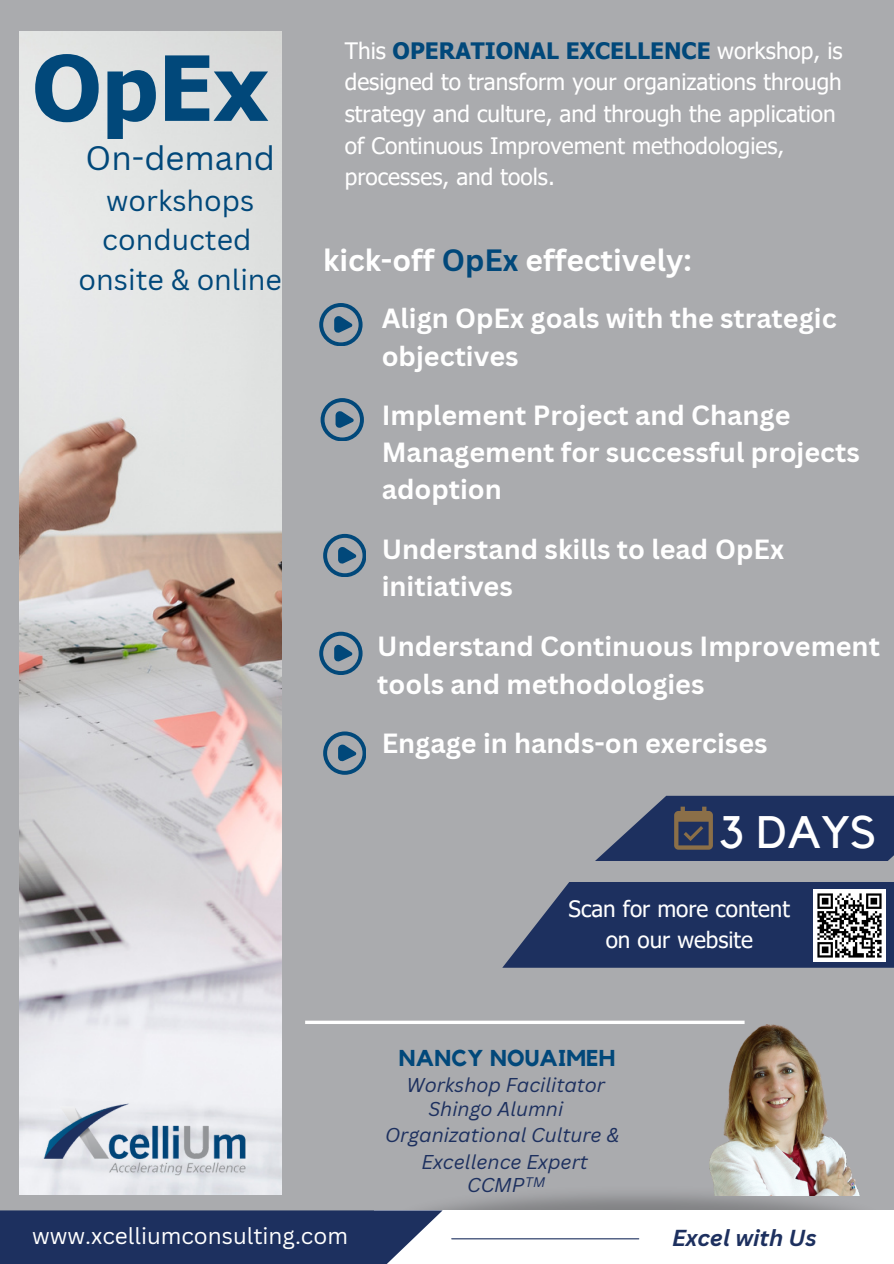
<style>
.page{position:relative;width:894px;height:1264px;background:#fff}
.page>*{position:absolute;margin:0;border:0;box-sizing:border-box;transform-origin:0 0}
.t1{font:700 90px "Tahoma";color:#01487a}
.t2{font:45.3px "Kollektif";color:#fff}
.t3{font:33px "Canva Sans";color:#01487a}
.t4{font:700 30px "Canva Sans";color:#fff}
.t5{font:28.5px "Canva Sans";color:#01487a}
.t6{font:700 27px/37.2px "Canva Sans";color:#fff}
.t7{font:700 22.95px "Kollektif";letter-spacing:.01em;color:#01487a}
.t8{font:22.65px/31.5px "Tahoma";color:#fff}
.t9{font:22.5px/31.5px "Tahoma";color:#fff;text-align:center}
.t10{font:22.5px "Canva Sans";color:#fff}
.t11{font:italic 700 22.5px "Canva Sans";color:#1d305f}
.t12{font:italic 19.5px "Canva Sans";color:#1d305f}
.t13{font:italic 13.5px "Canva Sans";color:#1d305f}
.s1{font-weight:700;color:#01487a}
.s2{color:#01487a}
</style>
<div class="page">
<div style="left:0;top:0;width:893px;height:1263px;background:#aaabae"></div>
<img style="left:19px;top:32px;width:262px;height:1162px">
<svg style="left:305px;top:1020px;width:439px;height:4px;background:#f0f0f1"></svg>
<img style="left:431px;top:1194px;width:429px;height:16px">
<div style="left:374px;top:1210px;width:519px;height:53px;background:#fff"></div>
<img style="left:709px;top:1024px;width:150px;height:171px">
<img style="left:32px;top:1081px;width:235px;height:110px">
<svg style="left:595px;top:795px;width:298px;height:66px;background:#344368"></svg>
<svg style="left:319px;top:303px;width:43px;height:43px"></svg>
<svg style="left:0;top:1210px;width:442px;height:53px;background:#2b3d69"></svg>
<hr style="left:451px;top:1238px;width:187px;height:1px;background:#1d305f">
<svg style="left:320px;top:398px;width:43px;height:43px"></svg>
<svg style="left:323px;top:534px;width:43px;height:42px"></svg>
<svg style="left:319px;top:631px;width:43px;height:43px"></svg>
<svg style="left:323px;top:731px;width:43px;height:43px"></svg>
<svg style="left:503px;top:882px;width:390px;height:85px;background:#2c3d67"></svg>
<img style="left:812px;top:889px;width:72px;height:72px">
<p class="t1" style="left:32px;top:31px;width:237px">OpEx</p>
<p class="t3" style="left:86px;top:135px;width:191px">On-demand</p>
<p class="t5" style="left:106px;top:180px;width:150px">workshops</p>
<p class="t5" style="left:102px;top:220px;width:151px">conducted</p>
<p class="t5" style="left:79px;top:259px;width:205px">onsite &amp; online</p>
<p class="t8" style="left:345px;top:34px;width:499px">This <span class="s1">OPERATIONAL EXCELLENCE</span> workshop, is designed to transform your organizations through strategy and culture, and through the application of Continuous Improvement methodologies, processes, and tools.</p>
<p class="t4" style="left:323px;top:239px;width:370px">kick-off <span class="s2">OpEx</span> effectively:</p>
<p class="t6" style="left:381px;top:299px;width:456px">Align OpEx goals with the strategic objectives</p>
<p class="t6" style="left:381px;top:396px;width:479px">Implement Project and Change<br>Management for successful projects adoption</p>
<p class="t6" style="left:381px;top:530px;width:404px">Understand skills to lead OpEx initiatives</p>
<p class="t6" style="left:377px;top:627px;width:504px">Understand Continuous Improvement tools and methodologies</p>
<p class="t6" style="left:381px;top:724px;width:387px">Engage in hands-on exercises</p>
<p class="t2" style="left:719px;top:811px;width:159px">3 DAYS</p>
<p class="t9" style="left:568px;top:892px;width:223px">Scan for more content on our website</p>
<p class="t7" style="left:399px;top:1047px;width:218px">NANCY NOUAIMEH</p>
<p class="t12" style="left:406px;top:1070px;width:200px">Workshop Facilitator</p>
<p class="t12" style="left:428px;top:1095px;width:136px">Shingo Alumni</p>
<p class="t12" style="left:385px;top:1121px;width:236px">Organizational Culture &amp;</p>
<p class="t12" style="left:421px;top:1148px;width:168px">Excellence Expert</p>
<p class="t12" style="left:467px;top:1171px;width:59px">CCMP</p>
<p class="t13" style="left:525px;top:1172px;width:22px">TM</p>
<p class="t10" style="left:32px;top:1220px;width:317px">www.xcelliumconsulting.com</p>
<p class="t11" style="left:671px;top:1221px;width:146px">Excel with Us</p>
</div>
